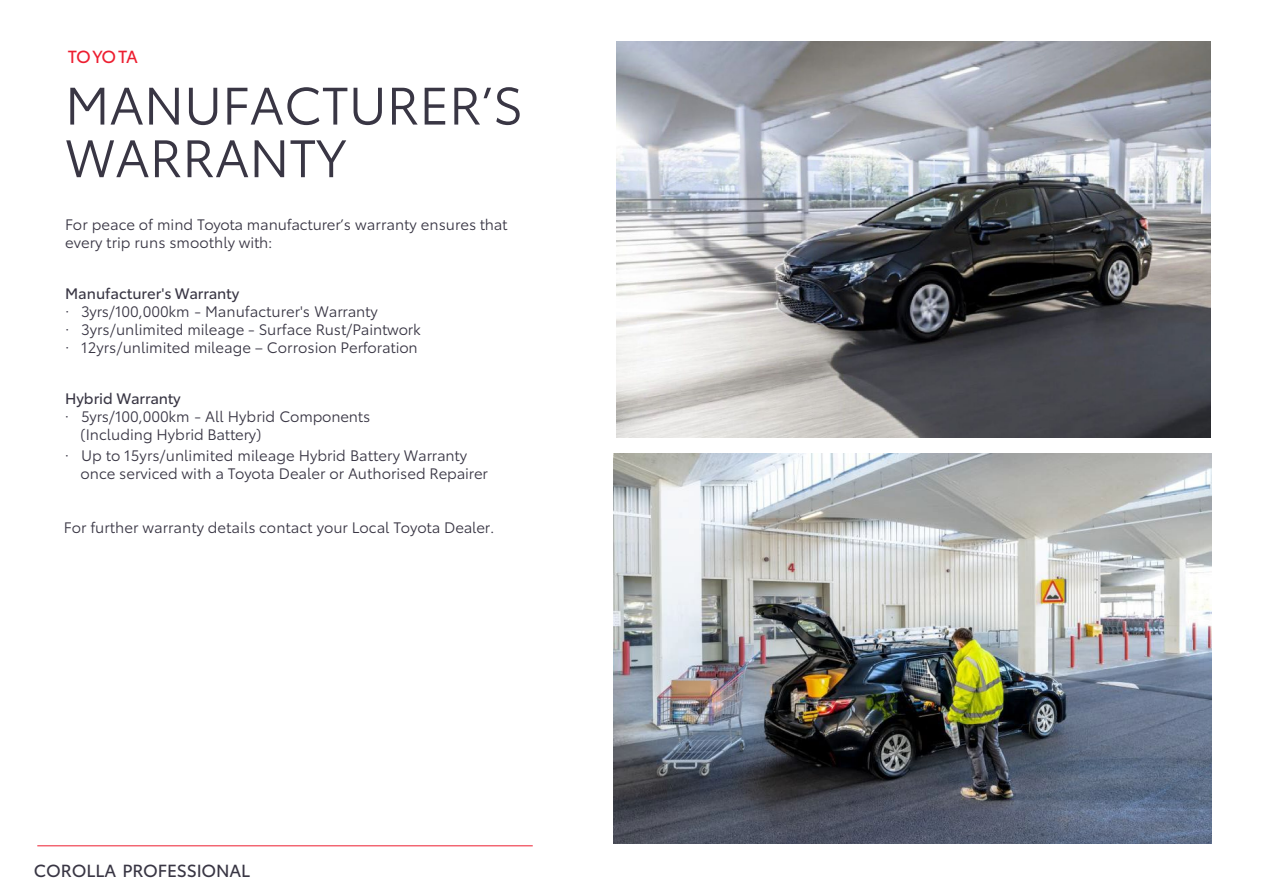
<style>
.page{position:relative;width:1264px;height:895px;background:#fff}
.page>*{position:absolute;margin:0;border:0;box-sizing:border-box;transform-origin:0 0}
.t1{font:51.9px/52.5px "Toyota Type";letter-spacing:-.005em;color:#393644}
.t2{font:17.25px "Toyota Type";letter-spacing:-.01em;color:#393644}
.t3{font:17.25px "Toyota Type";color:#ed1e30}
.t4{font:15px/18px "Toyota Type";color:#393644}
.t5{font:15px "Toyota Type";letter-spacing:-.005em;color:#393644}
</style>
<div class="page">
<hr style="left:37px;top:845px;width:495px;height:1px;background:#ed1e30">
<img style="left:613px;top:453px;width:597px;height:389px">
<img style="left:616px;top:41px;width:593px;height:396px">
<p class="t3" style="left:68px;top:44px;width:72px">TO YO TA</p>
<p class="t1" style="left:65px;top:76px;width:459px">MANUFACTURER’S<br>WARRANTY</p>
<p class="t4" style="left:65px;top:214px;width:444px">For peace of mind Toyota manufacturer’s warranty ensures that every trip runs smoothly with:</p>
<p class="t5" style="left:65px;top:282px;width:176px">Manufacturer's Warranty</p>
<p class="t4" style="left:65px;top:301px;width:314px">· 3yrs/100,000km - Manufacturer's Warranty</p>
<p class="t4" style="left:65px;top:319px;width:357px">· 3yrs/unlimited mileage - Surface Rust/Paintwork</p>
<p class="t4" style="left:65px;top:337px;width:354px">· 12yrs/unlimited mileage – Corrosion Perforation</p>
<p class="t5" style="left:65px;top:387px;width:117px">Hybrid Warranty</p>
<p class="t4" style="left:80px;top:406px;width:291px;text-indent:-16px">· 5yrs/100,000km - All Hybrid Components (Including Hybrid Battery)</p>
<p class="t4" style="left:80px;top:445px;width:409px;text-indent:-16px">· Up to 15yrs/unlimited mileage Hybrid Battery Warranty once serviced with a Toyota Dealer or Authorised Repairer</p>
<p class="t4" style="left:64px;top:517px;width:432px">For further warranty details contact your Local Toyota Dealer.</p>
<p class="t2" style="left:34px;top:857px;width:218px">COROLLA PROFESSIONAL</p>
</div>
